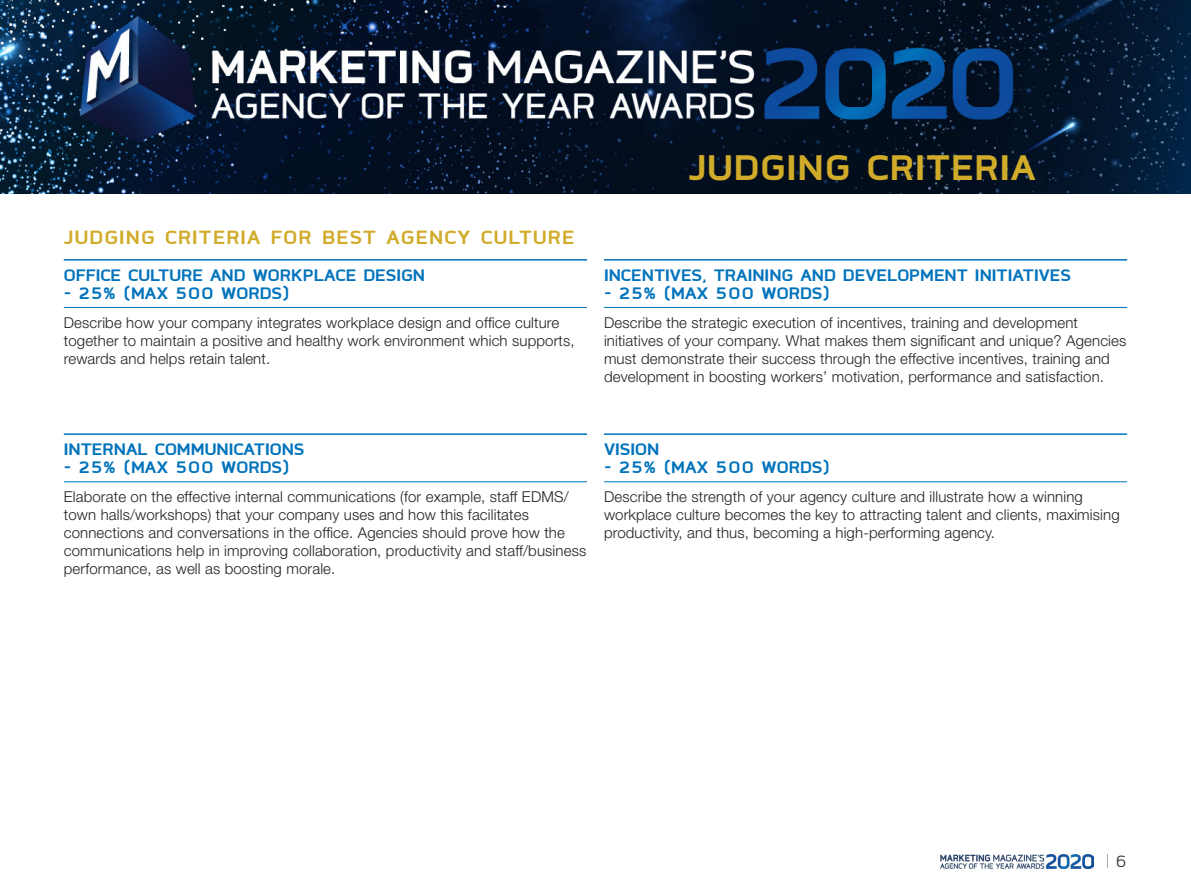
<style>
.page{position:relative;width:1191px;height:893px;background:#fff}
.page>*{position:absolute;margin:0;border:0;box-sizing:border-box;transform-origin:0 0}
.t1{font:700 42px "Coupe";letter-spacing:.02em;color:#d1ab2a;scale:1.05 1}
.t2{font:700 22.5px "Coupe";letter-spacing:.05em;color:#d1ab2a;scale:1.05 1}
.t3{font:20.25px "Coupe Normal";color:#231f20}
.t4{font:700 19.5px "Coupe";color:#0073bc;scale:1.05 1}
.t5{font:300 15px/18px "Helvetica Neue";letter-spacing:.01em;color:#231f20}
</style>
<div class="page">
<img style="left:0;top:0;width:1191px;height:193px">
<hr style="left:64px;top:307px;width:523px;height:1px;background:#0073bc">
<hr style="left:64px;top:259px;width:523px;height:2px;background:#0073bc">
<hr style="left:64px;top:481px;width:523px;height:1px;background:#0073bc">
<hr style="left:64px;top:433px;width:523px;height:2px;background:#0073bc">
<hr style="left:604px;top:307px;width:523px;height:1px;background:#0073bc">
<hr style="left:604px;top:259px;width:523px;height:2px;background:#0073bc">
<hr style="left:604px;top:481px;width:523px;height:1px;background:#0073bc">
<hr style="left:604px;top:433px;width:523px;height:2px;background:#0073bc">
<img style="left:940px;top:854px;width:153px;height:14px">
<p class="t2" style="left:64px;top:225px;width:488px">JUDGING CRITERIA FOR BEST AGENCY CULTURE</p>
<p class="t4" style="left:64px;top:265px;width:345px">OFFICE CULTURE AND WORKPLACE DESIGN</p>
<p class="t4" style="left:64px;top:283px;width:217px">– 25% (MAX 500 WORDS)</p>
<p class="t5" style="left:64px;top:313px;width:512px">Describe how your company integrates workplace design and office culture together to maintain a positive and healthy work environment which supports, rewards and helps retain talent.</p>
<p class="t1" style="left:688px;top:146px;width:332px">JUDGING CRITERIA</p>
<p class="t4" style="left:604px;top:265px;width:446px">INCENTIVES, TRAINING AND DEVELOPMENT INITIATIVES</p>
<p class="t4" style="left:604px;top:283px;width:217px">– 25% (MAX 500 WORDS)</p>
<p class="t5" style="left:604px;top:313px;width:524px">Describe the strategic execution of incentives, training and development initiatives of your company. What makes them significant and unique? Agencies must demonstrate their success through the effective incentives, training and development in boosting workers’ motivation, performance and satisfaction.</p>
<p class="t4" style="left:64px;top:439px;width:231px">INTERNAL COMMUNICATIONS</p>
<p class="t4" style="left:64px;top:457px;width:217px">– 25% (MAX 500 WORDS)</p>
<p class="t5" style="left:64px;top:487px;width:524px">Elaborate on the effective internal communications (for example, staff EDMS/ town halls/workshops) that your company uses and how this facilitates connections and conversations in the office. Agencies should prove how the communications help in improving collaboration, productivity and staff/business performance, as well as boosting morale.</p>
<p class="t4" style="left:604px;top:439px;width:54px">VISION</p>
<p class="t4" style="left:604px;top:457px;width:217px">– 25% (MAX 500 WORDS)</p>
<p class="t5" style="left:604px;top:487px;width:517px">Describe the strength of your agency culture and illustrate how a winning workplace culture becomes the key to attracting talent and clients, maximising productivity, and thus, becoming a high-performing agency.</p>
<p class="t3" style="left:1115px;top:850px;width:13px">6</p>
</div>
